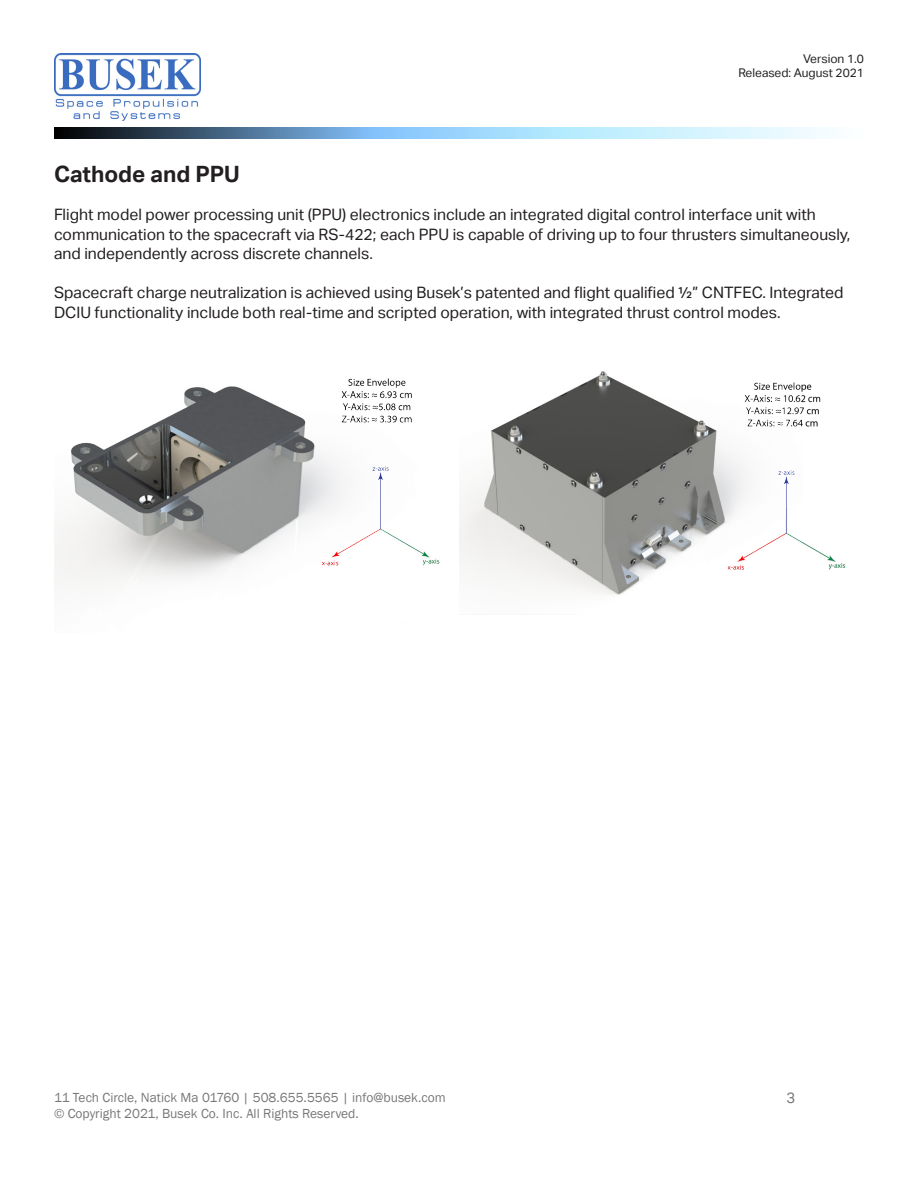
<style>
.page{position:relative;width:918px;height:1188px;background:#fff}
.page>*{position:absolute;margin:0;border:0;box-sizing:border-box;transform-origin:0 0}
.t1{font:700 22.5px "Aktiv Grotesk";color:#231f20}
.t2{font:15.75px/19.5px "Aktiv Grotesk";color:#231f20}
.t3{font:15px "Aktiv Grotesk";color:#777877}
.t4{font:13.5px/16.2px "Franklin Gothic";color:#787878}
.t5{font:12px/14.4px "Aktiv Grotesk";color:#231f20;text-align:right}
</style>
<div class="page">
<img style="left:54px;top:54px;width:147px;height:67px">
<svg style="left:54px;top:128px;width:771px;height:11px;background:#89afc8"></svg>
<img style="left:54px;top:378px;width:386px;height:203px">
<img style="left:459px;top:371px;width:387px;height:224px">
<p class="t5" style="left:738px;top:51px;width:127px">Version 1.0<br>Released: August 2021</p>
<p class="t1" style="left:54px;top:161px;width:187px">Cathode and PPU</p>
<p class="t2" style="left:54px;top:205px;width:798px">Flight model power processing unit (PPU) electronics include an integrated digital control interface unit with communication to the spacecraft via RS-422; each PPU is capable of driving up to four thrusters simultaneously, and independently across discrete channels.</p>
<p class="t2" style="left:54px;top:283px;width:791px">Spacecraft charge neutralization is achieved using Busek’s patented and flight qualified ½” CNTFEC. Integrated<br>DCIU functionality include both real-time and scripted operation, with integrated thrust control modes.</p>
<p class="t4" style="left:54px;top:1090px;width:393px">11 Tech Circle, Natick Ma 01760 | 508.655.5565 | info@busek.com © Copyright 2021, Busek Co. Inc. All Rights Reserved.</p>
<p class="t3" style="left:787px;top:1089px;width:10px">3</p>
</div>
